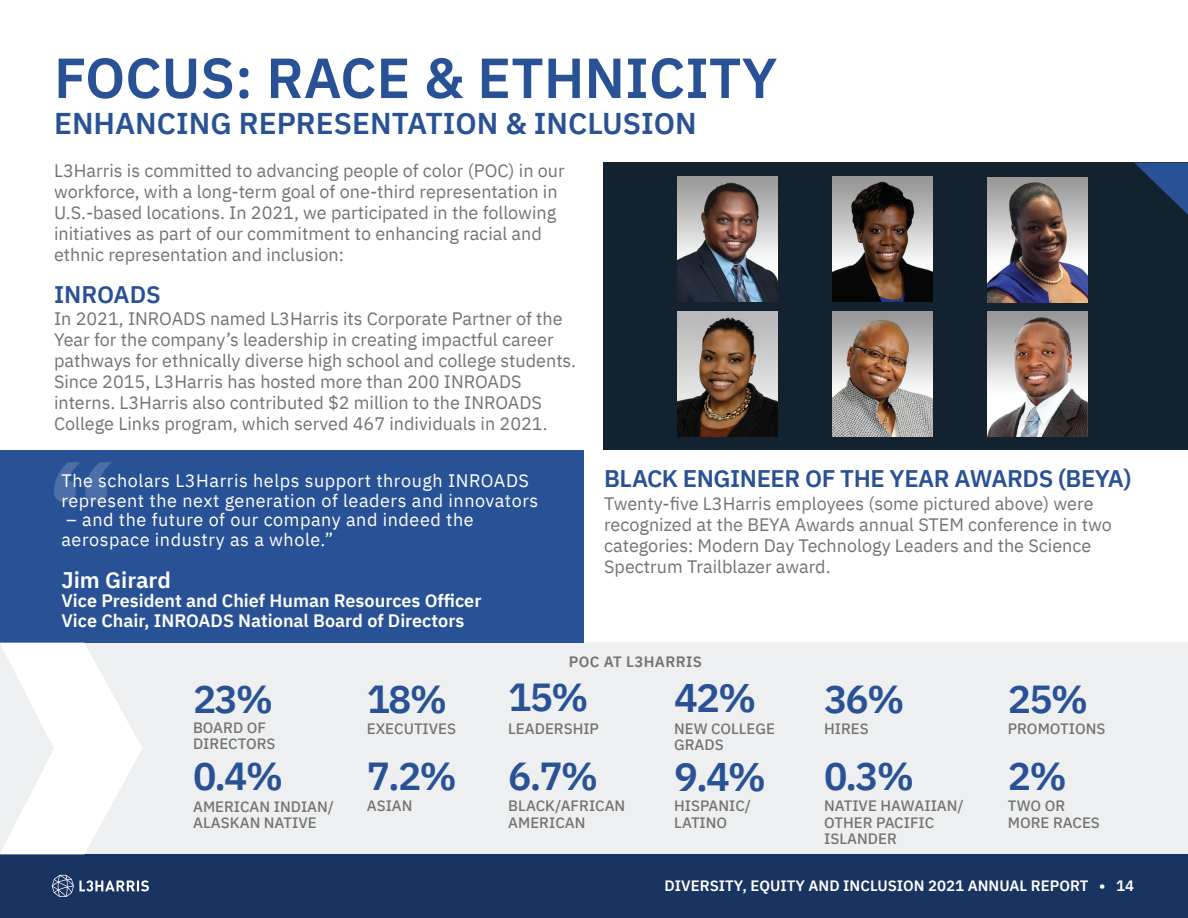
<style>
.page{position:relative;width:1188px;height:918px;background:#fff}
.page>*{position:absolute;margin:0;border:0;box-sizing:border-box;transform-origin:0 0}
.t1{font:600 56.4px "IBM Plex Sans";color:#295296}
.t2{font:600 39.9px "IBM Plex Sans";color:#295296}
.t3{font:600 39px "IBM Plex Sans";letter-spacing:-.05em;color:#295296}
.t4{font:600 30px "IBM Plex Sans";color:#295296}
.t5{font:600 24px "IBM Plex Sans";letter-spacing:-.02em;color:#295296}
.t6{font:600 24px "IBM Plex Sans";color:#295296}
.t7{font:600 22.5px "IBM Plex Sans";color:#fff}
.t8{font:18px/21px "IBM Plex Sans";color:#737373}
.t9{font:18px/19.5px "IBM Plex Sans";letter-spacing:.03em;color:#fff}
.t10{font:600 18px/19.5px "IBM Plex Sans";color:#fff}
.t11{font:500 15px/16.5px "IBM Plex Sans";color:#737373}
.t12{font:600 15px "IBM Plex Sans";color:#fff}
.t13{font:600 15px "IBM Plex Sans";letter-spacing:.025em;color:#737373}
</style>
<div class="page">
<div style="left:0;top:854px;width:1188px;height:64px;background:#193461"></div>
<svg style="left:52px;top:875px;width:97px;height:22px"></svg>
<div style="left:0;top:643px;width:1188px;height:211px;background:#edeff0"></div>
<div style="left:0;top:450px;width:584px;height:193px;background:#295296"></div>
<div style="left:603px;top:163px;width:585px;height:287px;background:#13222f"></div>
<svg style="left:1135px;top:163px;width:53px;height:52px"></svg>
<svg style="left:0;top:643px;width:142px;height:211px"></svg>
<svg style="left:54px;top:462px;width:57px;height:40px"></svg>
<img style="left:678px;top:177px;width:100px;height:125px">
<img style="left:833px;top:177px;width:99px;height:125px">
<img style="left:987px;top:177px;width:100px;height:125px">
<img style="left:678px;top:311px;width:100px;height:125px">
<img style="left:833px;top:311px;width:99px;height:125px">
<img style="left:987px;top:311px;width:100px;height:125px">
<h1 class="t1" style="left:54px;top:34px;width:725px">FOCUS: RACE &amp; ETHNICITY</h1>
<h3 class="t4" style="left:54px;top:99px;width:644px">ENHANCING REPRESENTATION &amp; INCLUSION</h3>
<p class="t8" style="left:54px;top:158px;width:512px">L3Harris is committed to advancing people of color (POC) in our workforce, with a long-term goal of one-third representation in U.S.-based locations. In 2021, we participated in the following initiatives as part of our commitment to enhancing racial and ethnic representation and inclusion:</p>
<h3 class="t6" style="left:54px;top:275px;width:108px">INROADS</h3>
<p class="t8" style="left:54px;top:307px;width:524px">In 2021, INROADS named L3Harris its Corporate Partner of the Year for the company’s leadership in creating impactful career pathways for ethnically diverse high school and college students.<br>Since 2015, L3Harris has hosted more than 200 INROADS interns. L3Harris also contributed $2 million to the INROADS College Links program, which served 467 individuals in 2021.</p>
<p class="t9" style="left:62px;top:470px;width:478px">The scholars L3Harris helps support through INROADS represent the next generation of leaders and innovators</p>
<p class="t9" style="left:62px;top:508px;width:414px">– and the future of our company and indeed the aerospace industry as a whole.”</p>
<p class="t7" style="left:62px;top:562px;width:111px">Jim Girard</p>
<p class="t10" style="left:62px;top:589px;width:421px">Vice President and Chief Human Resources Officer<br>Vice Chair, INROADS National Board of Directors</p>
<h3 class="t5" style="left:604px;top:460px;width:529px">BLACK ENGINEER OF THE YEAR AWARDS (BEYA)</h3>
<p class="t8" style="left:604px;top:491px;width:509px">Twenty-five L3Harris employees (some pictured above) were recognized at the BEYA Awards annual STEM conference in two categories: Modern Day Technology Leaders and the Science Spectrum Trailblazer award.</p>
<h3 class="t3" style="left:193px;top:668px;width:82px">23%</h3>
<p class="t11" style="left:193px;top:718px;width:84px">BOARD OF<br>DIRECTORS</p>
<h3 class="t3" style="left:193px;top:746px;width:92px">0.4%</h3>
<p class="t11" style="left:193px;top:797px;width:143px">AMERICAN INDIAN/<br>ALASKAN NATIVE</p>
<h3 class="t3" style="left:367px;top:668px;width:82px">18%</h3>
<p class="t11" style="left:367px;top:719px;width:91px">EXECUTIVES</p>
<h3 class="t3" style="left:367px;top:746px;width:92px">7.2%</h3>
<p class="t11" style="left:367px;top:796px;width:47px">ASIAN</p>
<p class="t13" style="left:569px;top:649px;width:135px">POC AT L3HARRIS</p>
<h3 class="t3" style="left:508px;top:667px;width:82px">15%</h3>
<p class="t11" style="left:508px;top:719px;width:92px">LEADERSHIP</p>
<h3 class="t3" style="left:508px;top:746px;width:92px">6.7%</h3>
<p class="t11" style="left:508px;top:796px;width:119px">BLACK/AFRICAN<br>AMERICAN</p>
<h2 class="t2" style="left:674px;top:666px;width:84px">42%</h2>
<p class="t11" style="left:674px;top:719px;width:102px">NEW COLLEGE<br>GRADS</p>
<h2 class="t2" style="left:674px;top:745px;width:94px">9.4%</h2>
<p class="t11" style="left:674px;top:796px;width:78px">HISPANIC/<br>LATINO</p>
<h3 class="t3" style="left:824px;top:668px;width:82px">36%</h3>
<p class="t11" style="left:824px;top:719px;width:46px">HIRES</p>
<h3 class="t3" style="left:824px;top:746px;width:92px">0.3%</h3>
<p class="t11" style="left:824px;top:796px;width:141px">NATIVE HAWAIIAN/<br>OTHER PACIFIC<br>ISLANDER</p>
<h3 class="t3" style="left:1008px;top:668px;width:82px">25%</h3>
<p class="t11" style="left:1008px;top:719px;width:99px">PROMOTIONS</p>
<h3 class="t3" style="left:1008px;top:746px;width:60px">2%</h3>
<p class="t11" style="left:1008px;top:796px;width:93px">TWO OR<br>MORE RACES</p>
<p class="t12" style="left:665px;top:874px;width:471px">DIVERSITY, EQUITY AND INCLUSION 2021 ANNUAL REPORT • 14</p>
</div>
